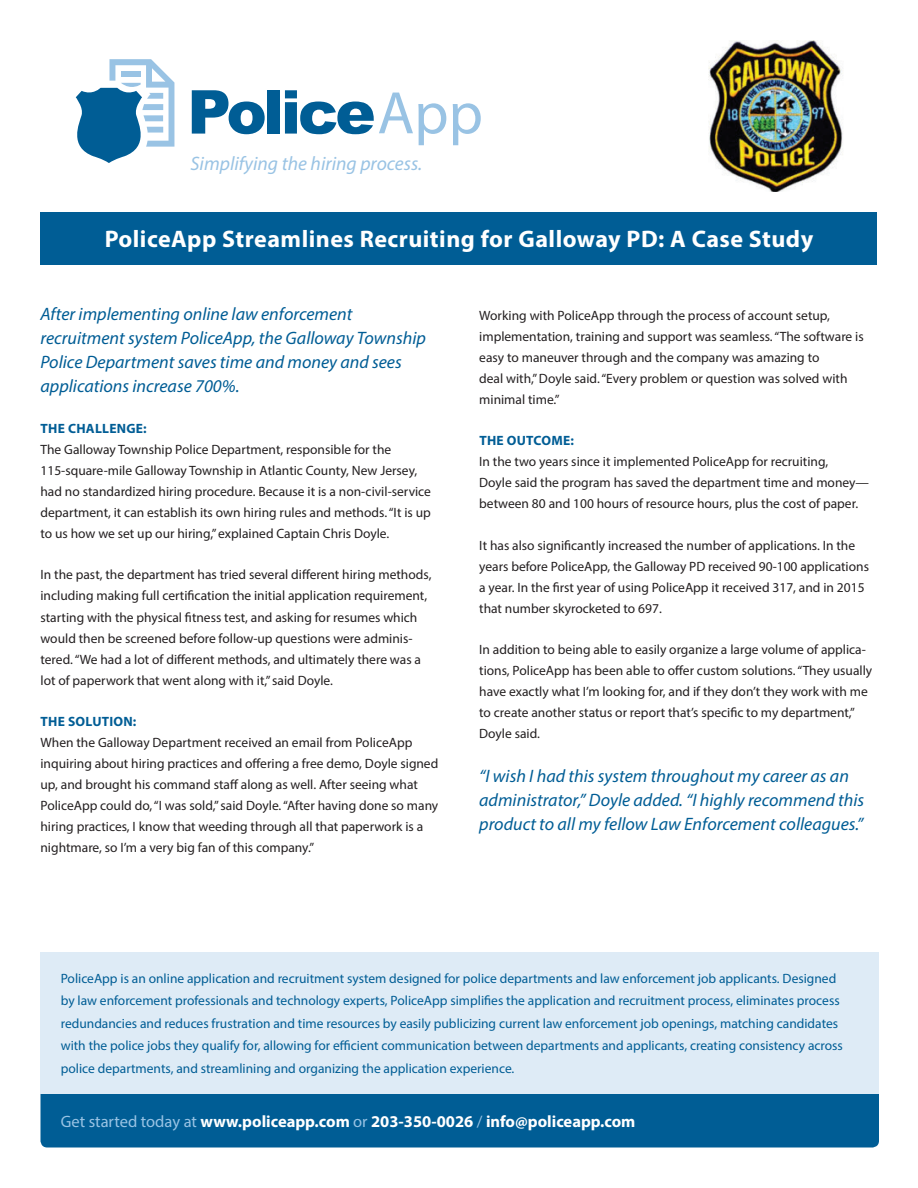
<style>
.page{position:relative;width:918px;height:1188px;background:#fff}
.page>*{position:absolute;margin:0;border:0;box-sizing:border-box;transform-origin:0 0}
.t1{font:700 24px "Myriad Pro";letter-spacing:.02em;color:#fff}
.t2{font:italic 19.5px "Myriad Pro";color:#99c3e4}
.t3{font:italic 18px/24px "Myriad Pro";color:#005d95}
.t4{font:700 16.5px "Myriad Pro";color:#fff}
.t5{font:13.5px/21px "Myriad Pro";color:#231f20}
.t6{font:13.5px/22.5px "Myriad Pro";color:#005d95}
.t7{font:700 13.5px "Myriad Pro";letter-spacing:.02em;color:#005d95}
.s1{font-weight:400;color:#99c3e4}
</style>
<div class="page">
<img style="left:708px;top:40px;width:135px;height:152px">
<svg style="left:192px;top:90px;width:73px;height:44px"></svg>
<div style="left:268px;top:90px;width:12px;height:44px;background:#005d95"></div>
<svg style="left:285px;top:90px;width:161px;height:55px"></svg>
<svg style="left:453px;top:103px;width:28px;height:42px"></svg>
<svg style="left:75px;top:59px;width:99px;height:104px"></svg>
<div style="left:40px;top:212px;width:838px;height:53px;background:#005d95"></div>
<div style="left:40px;top:1094px;width:839px;height:54px;background:#005d95"></div>
<div style="left:40px;top:952px;width:839px;height:142px;background:#deebf6"></div>
<h2 class="t2" style="left:190px;top:152px;width:233px">Simplifying the hiring process.</h2>
<h1 class="t1" style="left:105px;top:224px;width:710px">PoliceApp Streamlines Recruiting for Galloway PD: A Case Study</h1>
<h3 class="t3" style="left:40px;top:302px;width:387px">After implementing online law enforcement recruitment system PoliceApp, the Galloway Township Police Department saves time and money and sees applications increase 700%.</h3>
<p class="t7" style="left:41px;top:420px;width:108px">THE CHALLENGE:</p>
<p class="t5" style="left:40px;top:439px;width:392px">The Galloway Township Police Department, responsible for the 115-square-mile Galloway Township in Atlantic County, New Jersey, had no standardized hiring procedure. Because it is a non-civil-service department, it can establish its own hiring rules and methods. “It is up to us how we set up our hiring,” explained Captain Chris Doyle.</p>
<p class="t5" style="left:40px;top:564px;width:392px">In the past, the department has tried several different hiring methods, including making full certification the initial application requirement, starting with the physical fitness test, and asking for resumes which would then be screened before follow-up questions were adminis&shy;tered. “We had a lot of different methods, and ultimately there was a lot of paperwork that went along with it,” said Doyle.</p>
<p class="t7" style="left:41px;top:712px;width:97px">THE SOLUTION:</p>
<p class="t5" style="left:40px;top:732px;width:399px">When the Galloway Department received an email from PoliceApp inquiring about hiring practices and offering a free demo, Doyle signed up, and brought his command staff along as well. After seeing what PoliceApp could do, “I was sold,” said Doyle. “After having done so many hiring practices, I know that weeding through all that paperwork is a nightmare, so I’m a very big fan of this company.”</p>
<p class="t5" style="left:479px;top:305px;width:386px">Working with PoliceApp through the process of account setup, implementation, training and support was seamless. “The software is easy to maneuver through and the company was amazing to<br>deal with,” Doyle said. “Every problem or question was solved with minimal time.”</p>
<p class="t7" style="left:479px;top:432px;width:96px">THE OUTCOME:</p>
<p class="t5" style="left:479px;top:451px;width:391px">In the two years since it implemented PoliceApp for recruiting,<br>Doyle said the program has saved the department time and money— between 80 and 100 hours of resource hours, plus the cost of paper.</p>
<p class="t5" style="left:479px;top:534px;width:391px">It has also significantly increased the number of applications. In the years before PoliceApp, the Galloway PD received 90-100 applications a year. In the first year of using PoliceApp it received 317, and in 2015 that number skyrocketed to 697.</p>
<p class="t5" style="left:479px;top:639px;width:395px">In addition to being able to easily organize a large volume of applica&shy;tions, PoliceApp has been able to offer custom solutions. “They usually have exactly what I’m looking for, and if they don’t they work with me to create another status or report that’s specific to my department,” Doyle said.</p>
<h3 class="t3" style="left:479px;top:764px;width:387px">“I wish I had this system throughout my career as an administrator,” Doyle added. “I highly recommend this product to all my fellow Law Enforcement colleagues.”</h3>
<p class="t6" style="left:61px;top:967px;width:784px">PoliceApp is an online application and recruitment system designed for police departments and law enforcement job applicants. Designed by law enforcement professionals and technology experts, PoliceApp simplifies the application and recruitment process, eliminates process redundancies and reduces frustration and time resources by easily publicizing current law enforcement job openings, matching candidates with the police jobs they qualify for, allowing for efficient communication between departments and applicants, creating consistency across police departments, and streamlining and organizing the application experience.</p>
<p class="t4" style="left:61px;top:1110px;width:576px"><span class="s1">Get started today at</span> www.policeapp.com <span class="s1">or</span> 203-350-0026 <span class="s1">/</span> info@policeapp.com</p>
</div>
